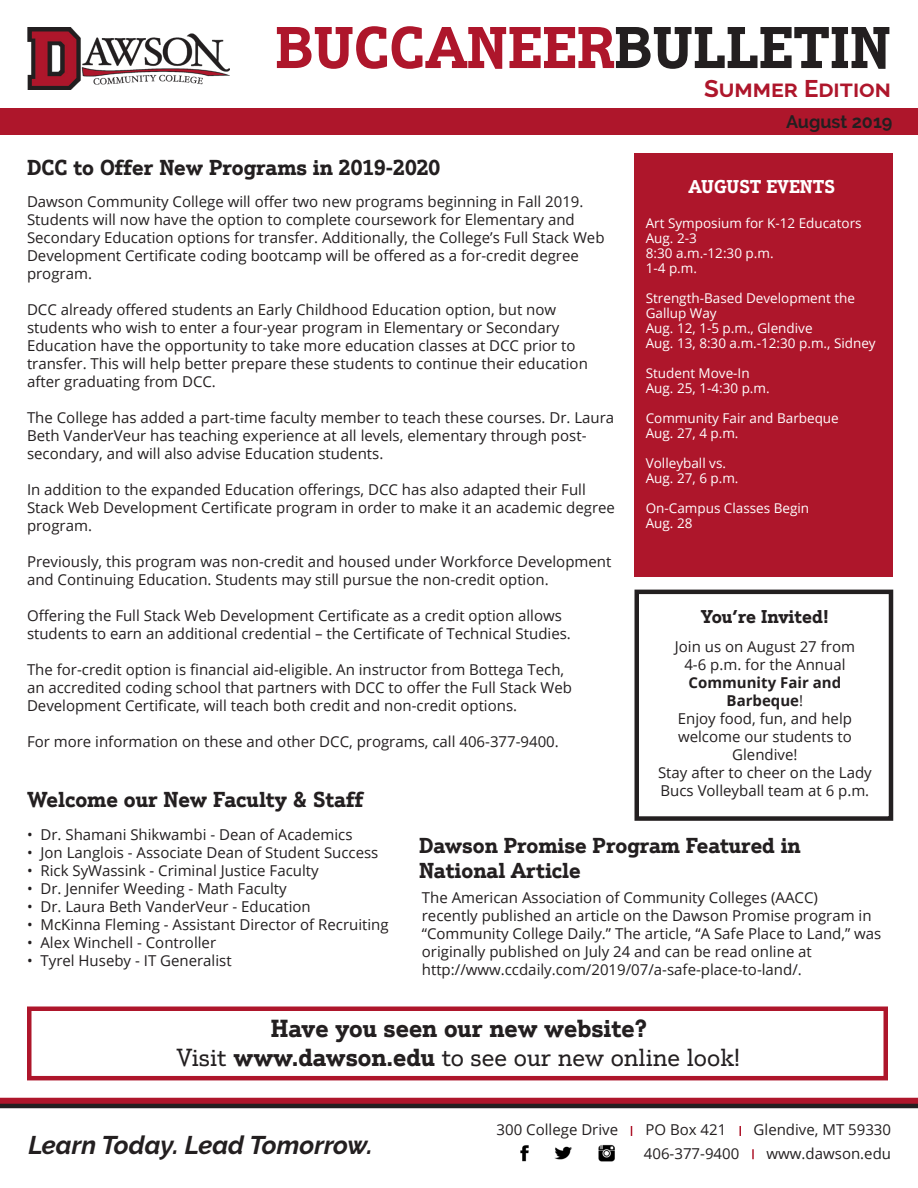
<style>
.page{position:relative;width:918px;height:1188px;background:#fff}
.page>*{position:absolute;margin:0;border:0;box-sizing:border-box;transform-origin:0 0}
.t1{font:700 57px "Justus Pro";color:#ae162b}
.t2{font:italic 700 25.5px "Raleway";color:#231f20}
.t3{font:24px "Justus Pro";color:#231f20}
.t4{font:700 24px "Justus Pro";color:#231f20}
.t5{font:700 24px "Raleway";color:#ae162b}
.t6{font:700 21px/25.2px "Justus Pro";color:#231f20}
.t7{font:700 18px "Justus Pro";color:#231f20}
.t8{font:700 18px "Justus Pro";color:#fff}
.t9{font:700 18px "Raleway";color:#231f20}
.t10{font:15px/18px "Open Sans";color:#231f20}
.t11{font:13.5px/15px "Open Sans";color:#fff}
.s1{color:#231f20}
.s2{font-weight:700}
</style>
<div class="page">
<div style="left:27px;top:1006px;width:861px;height:74px;border:4px solid #ae162b"></div>
<div style="left:0;top:108px;width:918px;height:26px;background:#ae162b"></div>
<img style="left:27px;top:27px;width:202px;height:62px">
<div style="left:634px;top:153px;width:259px;height:424px;background:#ae162b"></div>
<div style="left:0;top:1102px;width:918px;height:6px;background:#231f20"></div>
<div style="left:0;top:1098px;width:918px;height:6px;background:#ae162b"></div>
<svg style="left:752px;top:1149px;width:2px;height:10px"></svg>
<img style="left:520px;top:1145px;width:9px;height:17px">
<img style="left:598px;top:1144px;width:17px;height:18px">
<img style="left:554px;top:1146px;width:18px;height:14px">
<div style="left:634px;top:590px;width:259px;height:231px;border:4px solid #231f20"></div>
<p class="t1" style="left:275px;top:11px;width:617px">BUCCANEER<span class="s1">BULLETIN</span></p>
<p class="t5" style="left:704px;top:75px;width:188px">Summer Edition</p>
<p class="t9" style="left:786px;top:111px;width:108px">August 2019</p>
<p class="t6" style="left:27px;top:154px;width:415px">DCC to Offer New Programs in 2019-2020</p>
<p class="t10" style="left:27px;top:192px;width:579px">Dawson Community College will offer two new programs beginning in Fall 2019.<br>Students will now have the option to complete coursework for Elementary and Secondary Education options for transfer. Additionally, the College’s Full Stack Web Development Certificate coding bootcamp will be offered as a for-credit degree program.</p>
<p class="t10" style="left:27px;top:300px;width:562px">DCC already offered students an Early Childhood Education option, but now students who wish to enter a four-year program in Elementary or Secondary Education have the opportunity to take more education classes at DCC prior to transfer. This will help better prepare these students to continue their education after graduating from DCC.</p>
<p class="t10" style="left:27px;top:408px;width:589px">The College has added a part-time faculty member to teach these courses. Dr. Laura<br>Beth VanderVeur has teaching experience at all levels, elementary through post&shy;secondary, and will also advise Education students.</p>
<p class="t10" style="left:27px;top:480px;width:590px">In addition to the expanded Education offerings, DCC has also adapted their Full<br>Stack Web Development Certificate program in order to make it an academic degree program.</p>
<p class="t10" style="left:27px;top:552px;width:586px">Previously, this program was non-credit and housed under Workforce Development and Continuing Education. Students may still pursue the non-credit option.</p>
<p class="t10" style="left:27px;top:606px;width:545px">Offering the Full Stack Web Development Certificate as a credit option allows students to earn an additional credential – the Certificate of Technical Studies.</p>
<p class="t10" style="left:27px;top:660px;width:547px">The for-credit option is financial aid-eligible. An instructor from Bottega Tech, an accredited coding school that partners with DCC to offer the Full Stack Web<br>Development Certificate, will teach both credit and non-credit options.</p>
<p class="t10" style="left:27px;top:732px;width:533px">For more information on these and other DCC, programs, call 406-377-9400.</p>
<p class="t8" style="left:689px;top:175px;width:148px">AUGUST EVENTS</p>
<p class="t11" style="left:646px;top:216px;width:217px">Art Symposium for K-12 Educators</p>
<p class="t11" style="left:646px;top:231px;width:53px">Aug. 2-3</p>
<p class="t11" style="left:646px;top:246px;width:129px">8:30 a.m.-12:30 p.m.</p>
<p class="t11" style="left:646px;top:261px;width:53px">1-4 p.m.</p>
<p class="t11" style="left:646px;top:291px;width:211px">Strength-Based Development the<br>Gallup Way</p>
<p class="t11" style="left:646px;top:321px;width:168px">Aug. 12, 1-5 p.m., Glendive</p>
<p class="t11" style="left:646px;top:336px;width:232px">Aug. 13, 8:30 a.m.-12:30 p.m., Sidney</p>
<p class="t11" style="left:646px;top:366px;width:105px">Student Move-In</p>
<p class="t11" style="left:646px;top:381px;width:125px">Aug. 25, 1-4:30 p.m.</p>
<p class="t11" style="left:646px;top:411px;width:195px">Community Fair and Barbeque</p>
<p class="t11" style="left:646px;top:426px;width:94px">Aug. 27, 4 p.m.</p>
<p class="t11" style="left:646px;top:456px;width:82px">Volleyball vs.</p>
<p class="t11" style="left:646px;top:471px;width:94px">Aug. 27, 6 p.m.</p>
<p class="t11" style="left:646px;top:501px;width:165px">On-Campus Classes Begin</p>
<p class="t11" style="left:646px;top:516px;width:48px">Aug. 28</p>
<p class="t7" style="left:701px;top:605px;width:130px">You’re Invited!</p>
<p class="t10" style="left:675px;top:638px;width:182px;text-align:center">Join us on August 27 from<br>4-6 p.m. for the Annual<br><span class="s2">Community Fair and<br>Barbeque</span>!</p>
<p class="t10" style="left:678px;top:710px;width:176px;text-align:center">Enjoy food, fun, and help welcome our students to<br>Glendive!</p>
<p class="t10" style="left:658px;top:764px;width:215px">Stay after to cheer on the Lady<br>Bucs Volleyball team at 6 p.m.</p>
<p class="t6" style="left:27px;top:786px;width:339px">Welcome our New Faculty &amp; Staff</p>
<p class="t10" style="left:27px;top:825px;width:327px">• Dr. Shamani Shikwambi - Dean of Academics</p>
<p class="t10" style="left:27px;top:843px;width:353px">• Jon Langlois - Associate Dean of Student Success</p>
<p class="t10" style="left:27px;top:861px;width:293px">• Rick SyWassink - Criminal Justice Faculty</p>
<p class="t10" style="left:27px;top:879px;width:261px">• Dr. Jennifer Weeding - Math Faculty</p>
<p class="t10" style="left:27px;top:897px;width:285px">• Dr. Laura Beth VanderVeur - Education</p>
<p class="t10" style="left:27px;top:915px;width:363px">• McKinna Fleming - Assistant Director of Recruiting</p>
<p class="t10" style="left:27px;top:933px;width:191px">• Alex Winchell - Controller</p>
<p class="t10" style="left:27px;top:951px;width:206px">• Tyrel Huseby - IT Generalist</p>
<p class="t6" style="left:419px;top:833px;width:383px">Dawson Promise Program Featured in<br>National Article</p>
<p class="t10" style="left:422px;top:888px;width:461px">The American Association of Community Colleges (AACC)<br>recently published an article on the Dawson Promise program in “Community College Daily.” The article, “A Safe Place to Land,” was originally published on July 24 and can be read online at</p>
<p class="t10" style="left:422px;top:960px;width:382px">http://www.ccdaily.com/2019/07/a-safe-place-to-land/.</p>
<p class="t4" style="left:271px;top:1013px;width:378px">Have you seen our new website?</p>
<p class="t3" style="left:177px;top:1042px;width:565px">Visit <span class="s2">www.dawson.edu</span> to see our new online look!</p>
<p class="t2" style="left:28px;top:1131px;width:346px">Learn Today. Lead Tomorrow.</p>
<p class="t10" style="left:497px;top:1121px;width:123px">300 College Drive</p>
<p class="t10" style="left:645px;top:1121px;width:82px">PO Box 421</p>
<p class="t10" style="left:754px;top:1121px;width:139px">Glendive, MT 59330</p>
<p class="t10" style="left:644px;top:1145px;width:97px">406-377-9400</p>
<p class="t10" style="left:767px;top:1145px;width:126px">www.dawson.edu</p>
</div>
